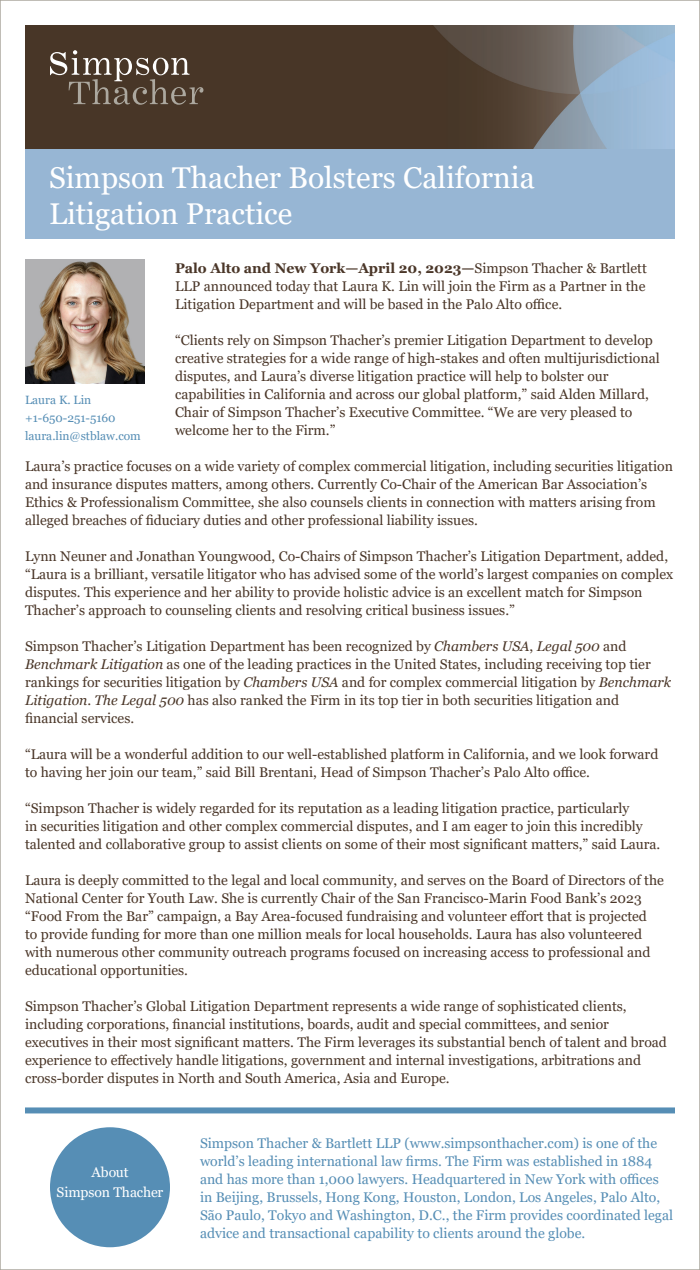
<style>
.page{position:relative;width:700px;height:1270px;background:#fff}
.page>*{position:absolute;margin:0;border:0;box-sizing:border-box;transform-origin:0 0}
.t1{font:30px/36px "Georgia";color:#fff}
.ST_Text_14_20{font:14px/18px "Georgia";color:#4a3628}
.ST_Text_11_14{font:14px/18px "Georgia";color:#568eb5}
.t2{font:14px "Georgia";letter-spacing:-.005em;color:#fff}
.ST_Text_14_20-2{font:12px "Georgia";color:#568eb5}
.s1{font-weight:700}
.s2{font-style:italic}
</style>
<div class="page">
<div style="left:25px;top:1107px;width:650px;height:6px;background:#568eb5"></div>
<div style="left:50px;top:1127px;width:120px;height:120px;background:#568eb5;border-radius:50%"></div>
<img style="left:25px;top:25px;width:650px;height:125px">
<svg style="left:50px;top:50px;width:153px;height:55px;background:#635447"></svg>
<div style="left:25px;top:150px;width:650px;height:90px;background:#97b6d4"></div>
<img style="left:25px;top:259px;width:120px;height:125px">
<p class="t1" style="left:49px;top:160px;width:487px">Simpson Thacher Bolsters California<br>Litigation Practice</p>
<p class="ST_Text_14_20" style="left:175px;top:259px;width:473px;text-align:justify"><span class="s1">Palo Alto and New York—April 20, 2023—</span>Simpson Thacher &amp; Bartlett LLP announced today that Laura K. Lin will join the Firm as a Partner in the Litigation Department and will be based in the Palo Alto office.</p>
<p class="ST_Text_14_20" style="left:175px;top:331px;width:486px">“Clients rely on Simpson Thacher’s premier Litigation Department to develop creative strategies for a wide range of high-stakes and often multijurisdictional disputes, and Laura’s diverse litigation practice will help to bolster our capabilities in California and across our global platform,” said Alden Millard, Chair of Simpson Thacher’s Executive Committee. “We are very pleased to welcome her to the Firm.”</p>
<p class="ST_Text_14_20" style="left:25px;top:457px;width:650px">Laura’s practice focuses on a wide variety of complex commercial litigation, including securities litigation and insurance disputes matters, among others. Currently Co-Chair of the American Bar Association’s Ethics &amp; Professionalism Committee, she also counsels clients in connection with matters arising from alleged breaches of fiduciary duties and other professional liability issues.</p>
<p class="ST_Text_14_20" style="left:25px;top:547px;width:650px">Lynn Neuner and Jonathan Youngwood, Co-Chairs of Simpson Thacher’s Litigation Department, added, “Laura is a brilliant, versatile litigator who has advised some of the world’s largest companies on complex disputes. This experience and her ability to provide holistic advice is an excellent match for Simpson Thacher’s approach to counseling clients and resolving critical business issues.”</p>
<p class="ST_Text_14_20" style="left:25px;top:637px;width:648px">Simpson Thacher’s Litigation Department has been recognized by <span class="s2">Chambers USA</span>, <span class="s2">Legal 500</span> and <span class="s2">Benchmark Litigation</span> as one of the leading practices in the United States, including receiving top tier rankings for securities litigation by <span class="s2">Chambers USA</span> and for complex commercial litigation by <span class="s2">Benchmark Litigation</span>. <span class="s2">The Legal 500</span> has also ranked the Firm in its top tier in both securities litigation and financial services.</p>
<p class="ST_Text_14_20" style="left:25px;top:745px;width:635px">“Laura will be a wonderful addition to our well-established platform in California, and we look forward to having her join our team,” said Bill Brentani, Head of Simpson Thacher’s Palo Alto office.</p>
<p class="ST_Text_14_20" style="left:25px;top:799px;width:637px">“Simpson Thacher is widely regarded for its reputation as a leading litigation practice, particularly<br>in securities litigation and other complex commercial disputes, and I am eager to join this incredibly talented and collaborative group to assist clients on some of their most significant matters,” said Laura.</p>
<p class="ST_Text_14_20" style="left:25px;top:871px;width:641px">Laura is deeply committed to the legal and local community, and serves on the Board of Directors of the National Center for Youth Law. She is currently Chair of the San Francisco-Marin Food Bank’s 2023 “Food From the Bar” campaign, a Bay Area-focused fundraising and volunteer effort that is projected<br>to provide funding for more than one million meals for local households. Laura has also volunteered with numerous other community outreach programs focused on increasing access to professional and educational opportunities.</p>
<p class="ST_Text_14_20" style="left:25px;top:997px;width:644px">Simpson Thacher’s Global Litigation Department represents a wide range of sophisticated clients, including corporations, financial institutions, boards, audit and special committees, and senior executives in their most significant matters. The Firm leverages its substantial bench of talent and broad experience to effectively handle litigations, government and internal investigations, arbitrations and cross-border disputes in North and South America, Asia and Europe.</p>
<p class="ST_Text_14_20-2" style="left:25px;top:392px;width:68px">Laura K. Lin</p>
<p class="ST_Text_14_20-2" style="left:25px;top:410px;width:92px">+1-650-251-5160</p>
<p class="ST_Text_14_20-2" style="left:25px;top:428px;width:117px">laura.lin@stblaw.com</p>
<p class="t2" style="left:91px;top:1163px;width:39px">About</p>
<p class="t2" style="left:57px;top:1184px;width:108px">Simpson Thacher</p>
<p class="ST_Text_11_14" style="left:200px;top:1134px;width:475px">Simpson Thacher &amp; Bartlett LLP (www.simpsonthacher.com) is one of the world’s leading international law firms. The Firm was established in 1884 and has more than 1,000 lawyers. Headquartered in New York with offices in Beijing, Brussels, Hong Kong, Houston, London, Los Angeles, Palo Alto, São Paulo, Tokyo and Washington, D.C., the Firm provides coordinated legal advice and transactional capability to clients around the globe.</p>
</div>
